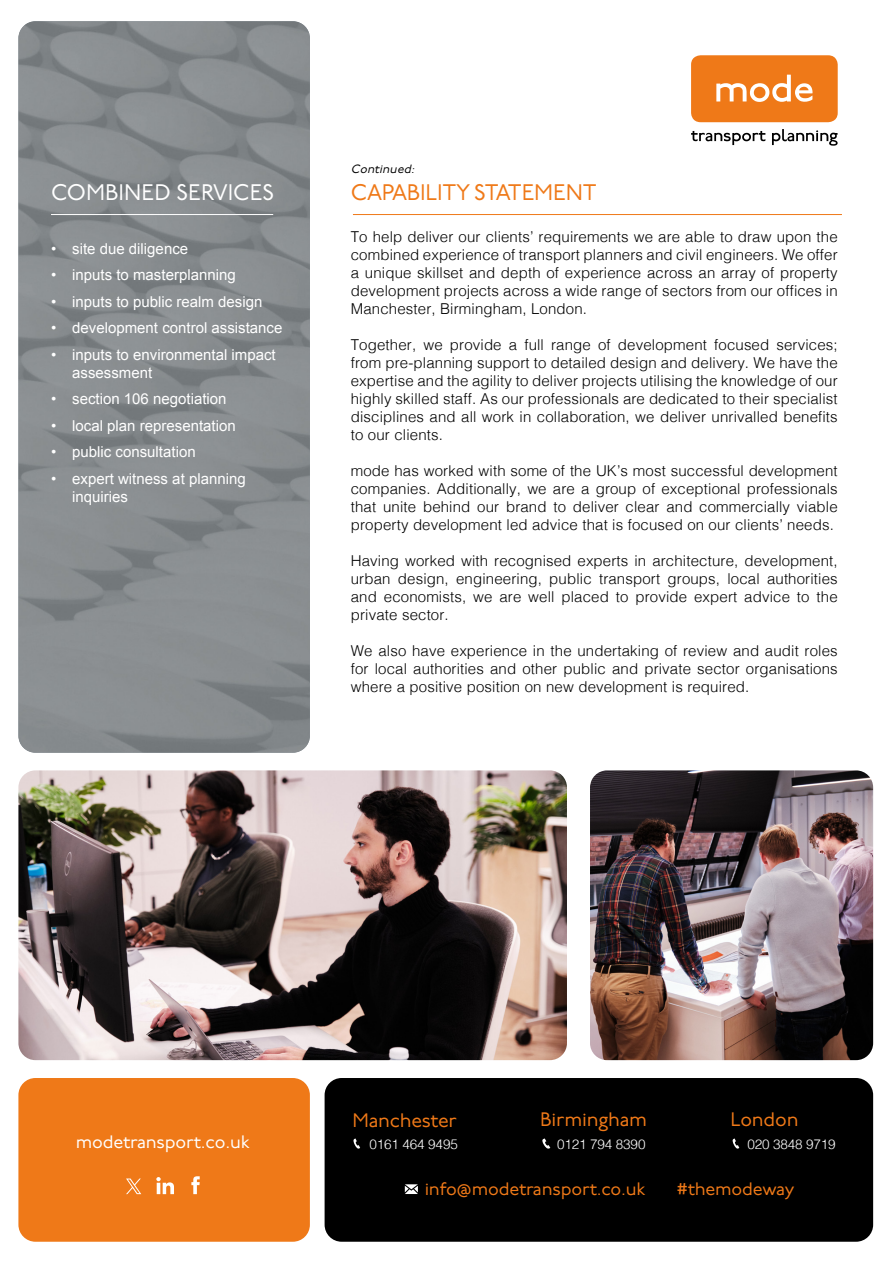
<style>
.page{position:relative;width:893px;height:1263px;background:#fff}
.page>*{position:absolute;margin:0;border:0;box-sizing:border-box;transform-origin:0 0}
.t1{font:22.5px "P22 Underground";letter-spacing:-.01em;color:#ef7918}
.t2{font:22.5px "P22 Underground";color:#fff}
.t3{font:19.5px "P22 Underground";letter-spacing:-.01em;color:#ef7918}
.t4{font:18px "P22 Underground";letter-spacing:-.01em;color:#ef7918}
.t5{font:18px "P22 Underground";letter-spacing:-.01em;color:#fff}
.t6{font:300 15px/18px "Helvetica";letter-spacing:.01em;color:#000;text-align:justify}
.t7{font:15px/18px "Arial";color:#fff}
.t8{font:300 13.5px "Helvetica";letter-spacing:-.01em;color:#fff}
.t9{font:italic 12px "P22 Underground";color:#000}
</style>
<div class="page">
<hr style="left:353px;top:214px;width:489px;height:1px;background:#ef7918">
<div style="left:325px;top:1078px;width:548px;height:164px;background:#000;border-radius:17px"></div>
<div style="left:18px;top:1078px;width:292px;height:164px;background:#ef7918;border-radius:17px"></div>
<svg style="left:542px;top:1138px;width:8px;height:11px"></svg>
<svg style="left:732px;top:1138px;width:7px;height:11px"></svg>
<svg style="left:405px;top:1184px;width:13px;height:10px"></svg>
<svg style="left:353px;top:1138px;width:7px;height:11px"></svg>
<svg style="left:191px;top:1176px;width:9px;height:18px"></svg>
<svg style="left:156px;top:1177px;width:18px;height:17px"></svg>
<svg style="left:126px;top:1178px;width:15px;height:16px"></svg>
<img style="left:18px;top:21px;width:292px;height:732px">
<hr style="left:51px;top:214px;width:222px;height:1px;background:#fff">
<img style="left:18px;top:770px;width:549px;height:290px">
<img style="left:590px;top:770px;width:283px;height:290px">
<div style="left:691px;top:55px;width:147px;height:67px;background:#ef7918;border-radius:9px"></div>
<svg style="left:691px;top:129px;width:147px;height:17px"></svg>
<svg style="left:716px;top:75px;width:96px;height:27px"></svg>
<h1 class="t2" style="left:51px;top:180px;width:225px">COMBINED SERVICES</h1>
<p class="t7" style="left:51px;top:240px;width:139px">• site due diligence</p>
<p class="t7" style="left:51px;top:266px;width:186px">• inputs to masterplanning</p>
<p class="t7" style="left:51px;top:293px;width:213px">• inputs to public realm design</p>
<p class="t7" style="left:51px;top:319px;width:233px">• development control assistance</p>
<p class="t7" style="left:72px;top:346px;width:205px;text-indent:-21px">• inputs to environmental impact assessment</p>
<p class="t7" style="left:51px;top:390px;width:177px">• section 106 negotiation</p>
<p class="t7" style="left:51px;top:417px;width:186px">• local plan representation</p>
<p class="t7" style="left:51px;top:443px;width:146px">• public consultation</p>
<p class="t7" style="left:72px;top:470px;width:175px;text-indent:-21px">• expert witness at planning inquiries</p>
<p class="t9" style="left:351px;top:162px;width:68px">Continued:</p>
<h1 class="t1" style="left:351px;top:179px;width:247px">CAPABILITY STATEMENT</h1>
<p class="t6" style="left:351px;top:227px;width:488px">To help deliver our clients’ requirements we are able to draw upon the combined experience of transport planners and civil engineers. We offer a unique skillset and depth of experience across an array of property development projects across a wide range of sectors from our offices in Manchester, Birmingham, London.</p>
<p class="t6" style="left:351px;top:335px;width:488px">Together, we provide a full range of development focused services; from pre-planning support to detailed design and delivery. We have the expertise and the agility to deliver projects utilising the knowledge of our highly skilled staff. As our professionals are dedicated to their specialist disciplines and all work in collaboration, we deliver unrivalled benefits to our clients.</p>
<p class="t6" style="left:351px;top:461px;width:488px">mode has worked with some of the UK’s most successful development companies. Additionally, we are a group of exceptional professionals that unite behind our brand to deliver clear and commercially viable property development led advice that is focused on our clients’ needs.</p>
<p class="t6" style="left:351px;top:551px;width:488px">Having worked with recognised experts in architecture, development, urban design, engineering, public transport groups, local authorities and economists, we are well placed to provide expert advice to the private sector.</p>
<p class="t6" style="left:351px;top:641px;width:488px">We also have experience in the undertaking of review and audit roles for local authorities and other public and private sector organisations where a positive position on new development is required.</p>
<h2 class="t3" style="left:352px;top:1109px;width:106px">Manchester</h2>
<p class="t5" style="left:76px;top:1132px;width:175px">modetransport.co.uk</p>
<p class="t8" style="left:369px;top:1132px;width:90px">0161 464 9495</p>
<h2 class="t3" style="left:540px;top:1109px;width:109px">Birmingham</h2>
<p class="t8" style="left:557px;top:1132px;width:90px">0121 794 8390</p>
<h2 class="t3" style="left:730px;top:1109px;width:70px">London</h2>
<p class="t8" style="left:747px;top:1132px;width:90px">020 3848 9719</p>
<p class="t4" style="left:425px;top:1178px;width:222px">info@modetransport.co.uk</p>
<p class="t4" style="left:677px;top:1178px;width:119px">#themodeway</p>
</div>
